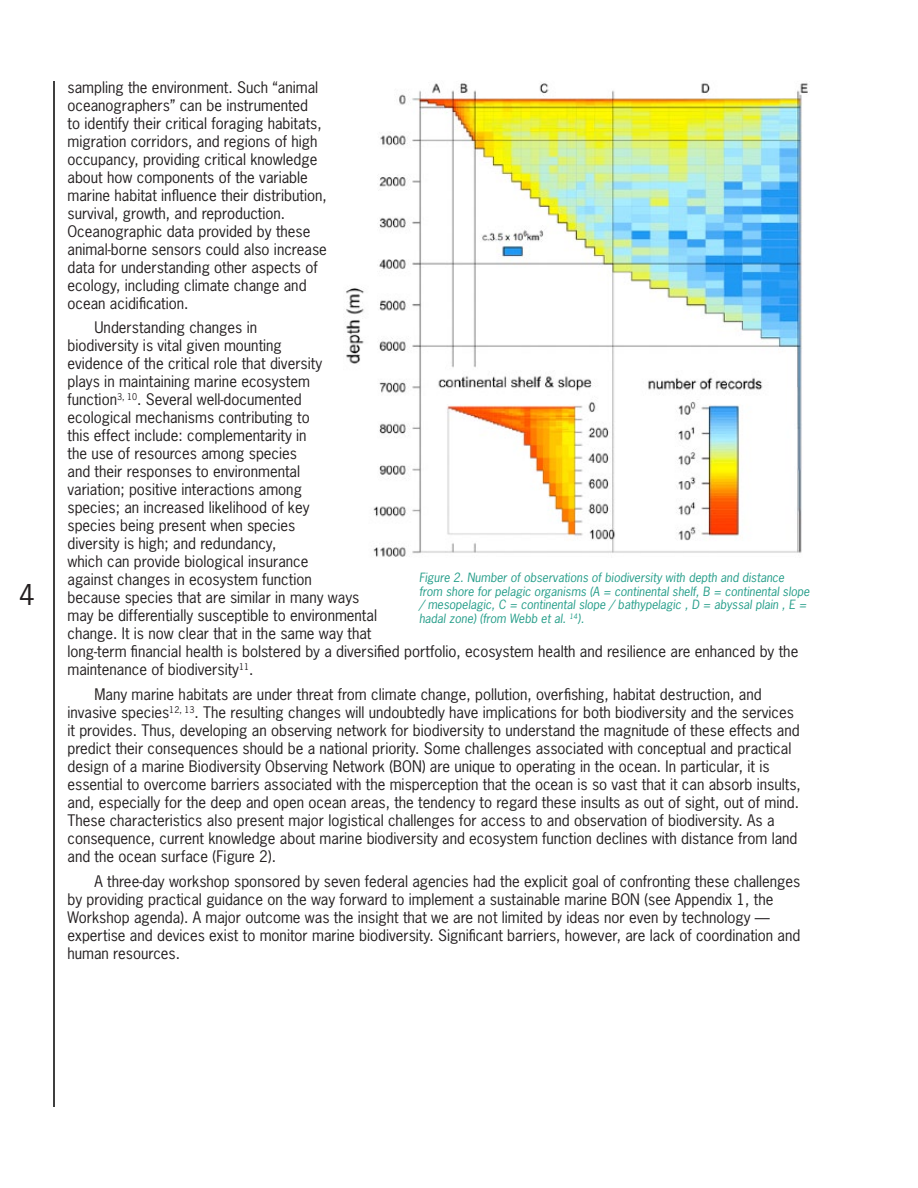
<style>
.page{position:relative;width:918px;height:1188px;background:#fff}
.page>*{position:absolute;margin:0;border:0;box-sizing:border-box;transform-origin:0 0}
.t1{font:27px "News Gothic Std";color:#231f20}
.t2{font:15px/18px "News Gothic Std";color:#231f20}
.Captions{font:italic 12px/13.5px "News Gothic Std";color:#249d89}
</style>
<div class="page">
<hr style="left:53px;top:81px;width:2px;height:1026px;background:#000">
<img style="left:346px;top:83px;width:462px;height:474px">
<h1 class="t1" style="left:19px;top:577px;width:17px">4</h1>
<p class="t2" style="left:68px;top:78px;width:261px">sampling the environment. Such “animal oceanographers” can be instrumented<br>to identify their critical foraging habitats, migration corridors, and regions of high occupancy, providing critical knowledge about how components of the variable marine habitat influence their distribution, survival, growth, and reproduction.<br>Oceanographic data provided by these animal-borne sensors could also increase data for understanding other aspects of ecology, including climate change and ocean acidification.</p>
<p class="t2" style="left:68px;top:319px;width:732px;text-indent:27px">Understanding changes in<br>biodiversity is vital given mounting<br>evidence of the critical role that diversity<br>plays in maintaining marine ecosystem<br>function<sup>3,</sup> <sup>10</sup>. Several well-documented<br>ecological mechanisms contributing to<br>this effect include: complementarity in<br>the use of resources among species<br>and their responses to environmental<br>variation; positive interactions among<br>species; an increased likelihood of key<br>species being present when species<br>diversity is high; and redundancy,<br>which can provide biological insurance<br>against changes in ecosystem function<br>because species that are similar in many ways<br>may be differentially susceptible to environmental<br>change. It is now clear that in the same way that<br>long-term financial health is bolstered by a diversified portfolio, ecosystem health and resilience are enhanced by the maintenance of biodiversity<sup>11</sup>.</p>
<p class="t2" style="left:68px;top:685px;width:735px;text-indent:27px">Many marine habitats are under threat from climate change, pollution, overfishing, habitat destruction, and invasive species<sup>12,</sup> <sup>13</sup>. The resulting changes will undoubtedly have implications for both biodiversity and the services it provides. Thus, developing an observing network for biodiversity to understand the magnitude of these effects and predict their consequences should be a national priority. Some challenges associated with conceptual and practical design of a marine Biodiversity Observing Network (BON) are unique to operating in the ocean. In particular, it is essential to overcome barriers associated with the misperception that the ocean is so vast that it can absorb insults, and, especially for the deep and open ocean areas, the tendency to regard these insults as out of sight, out of mind.<br>These characteristics also present major logistical challenges for access to and observation of biodiversity. As a consequence, current knowledge about marine biodiversity and ecosystem function declines with distance from land and the ocean surface (Figure 2).</p>
<p class="t2" style="left:68px;top:872px;width:735px;text-indent:27px">A three-day workshop sponsored by seven federal agencies had the explicit goal of confronting these challenges by providing practical guidance on the way forward to implement a sustainable marine BON (see Appendix 1, the Workshop agenda). A major outcome was the insight that we are not limited by ideas nor even by technology — expertise and devices exist to monitor marine biodiversity. Significant barriers, however, are lack of coordination and human resources.</p>
<p class="Captions" style="left:419px;top:571px;width:392px">Figure 2. Number of observations of biodiversity with depth and distance from shore for pelagic organisms (A = continental shelf, B = continental slope / mesopelagic, C = continental slope / bathypelagic , D = abyssal plain , E = hadal zone) (from Webb et al. <sup>14</sup>).</p>
</div>
